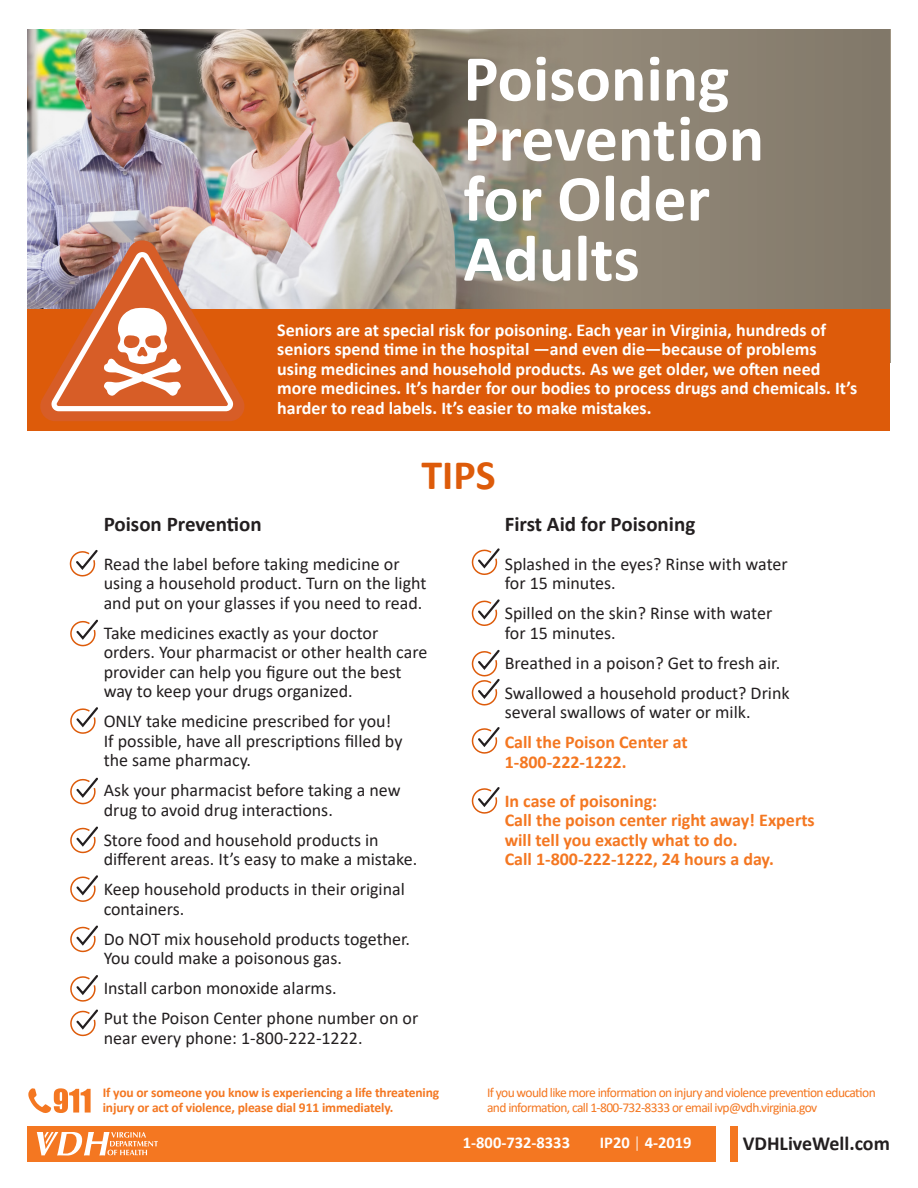
<style>
.page{position:relative;width:918px;height:1188px;background:#fff}
.page>*{position:absolute;margin:0;border:0;box-sizing:border-box;transform-origin:0 0}
.t1{font:700 66px/60px "Calibri";color:#fff}
.t2{font:700 42px "Calibri";color:#dd5b0a}
.t3{font:700 21px "Calibri";color:#231f20}
.t4{font:700 19.95px "Calibri";color:#231f20}
.t5{font:18px/19.5px "Calibri";color:#231f20}
.t6{font:700 18px/19.5px "Calibri";color:#fff}
.t7{font:700 18px/19.5px "Calibri";color:#f47721}
.t8{font:700 16.5px "Calibri";color:#fff}
.t9{font:13.5px/15px "Calibri";letter-spacing:-.045em;color:#f47721}
.t10{font:700 13.5px "Calibri";letter-spacing:-.01em;color:#f47721}
.s1{font-weight:300}
</style>
<div class="page">
<img style="left:28px;top:29px;width:386px;height:281px">
<svg style="left:414px;top:29px;width:476px;height:281px;background:#8b8373"></svg>
<div style="left:28px;top:310px;width:862px;height:121px;background:#dd5b0a"></div>
<div style="left:28px;top:1126px;width:688px;height:36px;background:#f47721"></div>
<div style="left:731px;top:1126px;width:7px;height:36px;background:#f47721"></div>
<svg style="left:37px;top:1132px;width:121px;height:24px"></svg>
<svg style="left:40px;top:240px;width:205px;height:181px"></svg>
<svg style="left:69px;top:549px;width:29px;height:28px"></svg>
<svg style="left:70px;top:619px;width:28px;height:28px"></svg>
<svg style="left:70px;top:707px;width:28px;height:27px"></svg>
<svg style="left:70px;top:777px;width:28px;height:28px"></svg>
<svg style="left:70px;top:826px;width:28px;height:28px"></svg>
<svg style="left:70px;top:875px;width:28px;height:27px"></svg>
<svg style="left:70px;top:925px;width:28px;height:28px"></svg>
<svg style="left:70px;top:975px;width:28px;height:62px"></svg>
<svg style="left:471px;top:548px;width:29px;height:27px"></svg>
<svg style="left:471px;top:599px;width:29px;height:27px"></svg>
<svg style="left:471px;top:649px;width:29px;height:57px"></svg>
<svg style="left:471px;top:727px;width:29px;height:27px"></svg>
<svg style="left:471px;top:787px;width:29px;height:27px"></svg>
<svg style="left:28px;top:1088px;width:63px;height:25px"></svg>
<p class="t1" style="left:463px;top:48px;width:268px">Poisoning</p>
<p class="t1" style="left:463px;top:108px;width:302px">Prevention for Older<br>Adults</p>
<p class="t6" style="left:277px;top:320px;width:582px">Seniors are at special risk for poisoning. Each year in Virginia, hundreds of seniors spend time in the hospital —and even die—because of problems using medicines and household products. As we get older, we often need more medicines. It’s harder for our bodies to process drugs and chemicals. It’s harder to read labels. It’s easier to make mistakes.</p>
<p class="t2" style="left:422px;top:446px;width:76px">TIPS</p>
<p class="t3" style="left:104px;top:509px;width:160px">Poison Prevention</p>
<p class="t5" style="left:104px;top:554px;width:324px">Read the label before taking medicine or using a household product. Turn on the light and put on your glasses if you need to read.</p>
<p class="t5" style="left:104px;top:623px;width:325px">Take medicines exactly as your doctor orders. Your pharmacist or other health care provider can help you figure out the best way to keep your drugs organized.</p>
<p class="t5" style="left:104px;top:711px;width:289px">ONLY take medicine prescribed for you!</p>
<p class="t5" style="left:104px;top:731px;width:300px">If possible, have all prescriptions filled by the same pharmacy.</p>
<p class="t5" style="left:104px;top:780px;width:298px">Ask your pharmacist before taking a new drug to avoid drug interactions.</p>
<p class="t5" style="left:104px;top:830px;width:315px">Store food and household products in different areas. It’s easy to make a mistake.</p>
<p class="t5" style="left:104px;top:879px;width:303px">Keep household products in their original containers.</p>
<p class="t5" style="left:104px;top:929px;width:308px">Do NOT mix household products together.<br>You could make a poisonous gas.</p>
<p class="t5" style="left:104px;top:978px;width:234px">Install carbon monoxide alarms.</p>
<p class="t5" style="left:104px;top:1008px;width:316px">Put the Poison Center phone number on or near every phone: 1-800-222-1222.</p>
<p class="t3" style="left:505px;top:509px;width:192px">First Aid for Poisoning</p>
<p class="t5" style="left:505px;top:554px;width:284px">Splashed in the eyes? Rinse with water for 15 minutes.</p>
<p class="t5" style="left:505px;top:603px;width:269px">Spilled on the skin? Rinse with water for 15 minutes.</p>
<p class="t5" style="left:505px;top:653px;width:277px">Breathed in a poison? Get to fresh air.</p>
<p class="t5" style="left:505px;top:683px;width:286px">Swallowed a household product? Drink several swallows of water or milk.</p>
<p class="t7" style="left:505px;top:733px;width:184px">Call the Poison Center at<br>1-800-222-1222.</p>
<p class="t7" style="left:505px;top:791px;width:154px">In case of poisoning:</p>
<p class="t7" style="left:505px;top:811px;width:312px">Call the poison center right away! Experts will tell you exactly what to do.<br>Call 1-800-222-1222, 24 hours a day.</p>
<p class="t10" style="left:103px;top:1083px;width:338px">If you or someone you know is experiencing a life threatening</p>
<p class="t10" style="left:103px;top:1098px;width:292px">injury or act of violence, please dial 911 immediately.</p>
<p class="t9" style="left:487px;top:1085px;width:390px">If you would like more information on injury and violence prevention education and information, call 1-800-732-8333 or email ivp@vdh.virginia.gov</p>
<p class="t8" style="left:463px;top:1131px;width:109px">1-800-732-8333</p>
<p class="t8" style="left:600px;top:1131px;width:93px">IP20 <span class="s1">|</span> 4-2019</p>
<p class="t4" style="left:743px;top:1130px;width:149px">VDHLiveWell.com</p>
</div>
